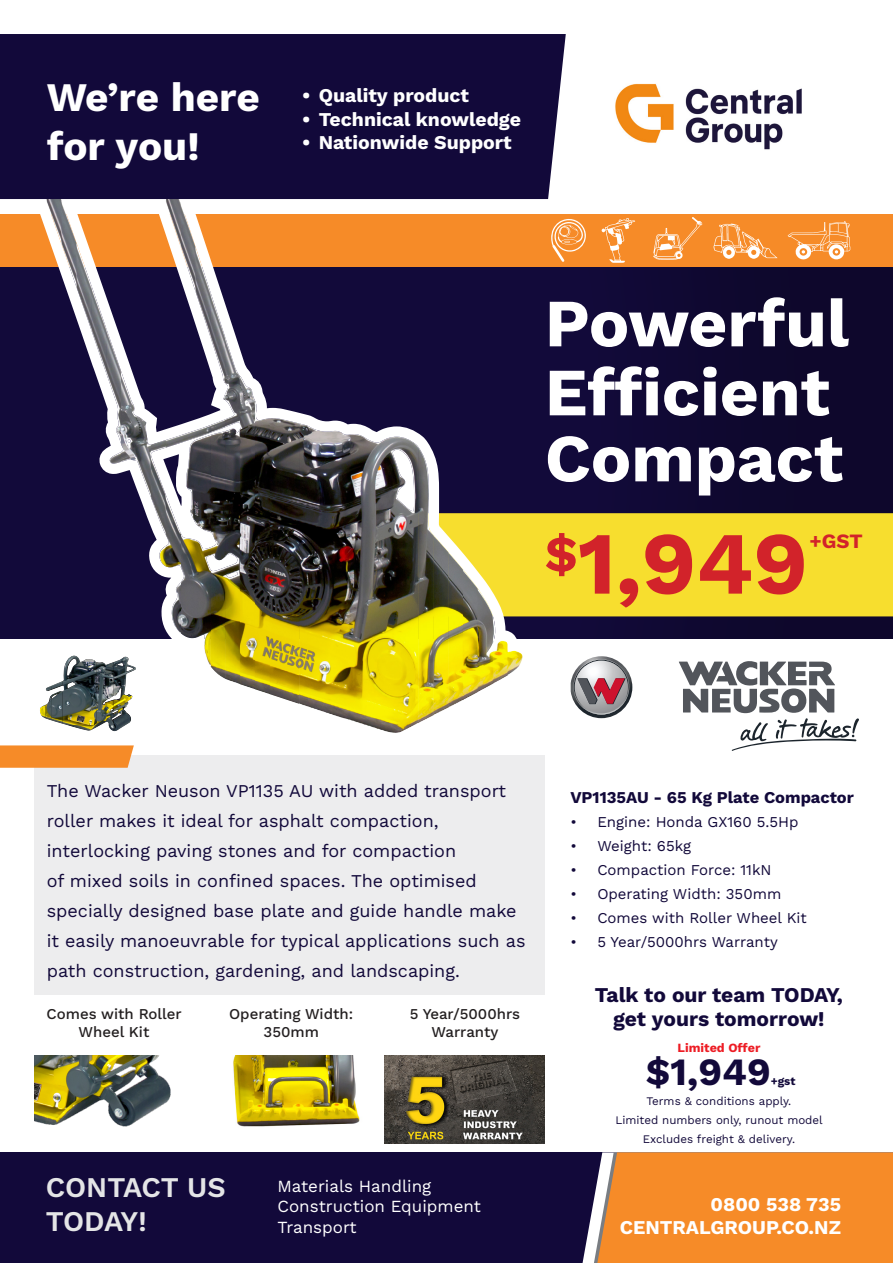
<style>
.page{position:relative;width:893px;height:1263px;background:#fff}
.page>*{position:absolute;margin:0;border:0;box-sizing:border-box;transform-origin:0 0}
.t1{font:700 88.5px "Work Sans";color:#d2232a}
.t2{font:700 67.5px/67.5px "Work Sans";color:#fff}
.t3{font:700 40.5px/48.6px "Work Sans";letter-spacing:-.005em;color:#fff}
.t4{font:700 38.55px "Work Sans";color:#12093a}
.t5{font:600 28.5px/34.2px "Work Sans";color:#e4e5e6}
.t6{font:700 21px/24px "Work Sans";color:#12093a;text-align:center}
.t7{font:700 20.4px "Work Sans";color:#d2232a}
.t8{font:700 19.5px "Work Sans";color:#fff}
.t9{font:18px/30px "Work Sans";color:#12093a}
.t10{font:16.95px/20.4px "Work Sans";color:#fff}
.t11{font:700 16.5px "Work Sans";color:#12093a}
.t12{font:15px "Work Sans";color:#12093a}
.t13{font:500 15px/18px "Work Sans";color:#231f20;text-align:center}
.t14{font:700 12.6px "Work Sans";color:#ed1c24}
.t15{font:11.55px/19.2px "Work Sans";color:#12093a;text-align:center}
.t16{font:700 11.55px "Work Sans";color:#12093a}
</style>
<div class="page">
<img style="left:0;top:267px;width:893px;height:371px">
<div style="left:534px;top:513px;width:359px;height:103px;background:#f7de2e"></div>
<div style="left:34px;top:755px;width:511px;height:239px;background:#ededee"></div>
<div style="left:0;top:214px;width:893px;height:53px;background:#f68b28"></div>
<svg style="left:570px;top:656px;width:62px;height:63px"></svg>
<svg style="left:679px;top:661px;width:180px;height:89px"></svg>
<img style="left:615px;top:83px;width:187px;height:67px">
<svg style="left:0;top:745px;width:134px;height:23px"></svg>
<div style="left:0;top:1152px;width:893px;height:111px;background:#12093a"></div>
<svg style="left:583px;top:1152px;width:310px;height:111px"></svg>
<svg style="left:653px;top:217px;width:49px;height:43px"></svg>
<svg style="left:551px;top:219px;width:35px;height:43px"></svg>
<svg style="left:602px;top:218px;width:33px;height:45px"></svg>
<svg style="left:788px;top:221px;width:62px;height:39px"></svg>
<svg style="left:714px;top:224px;width:63px;height:35px"></svg>
<svg style="left:22px;top:214px;width:512px;height:481px;fill:#120a3a"></svg>
<img style="left:47px;top:199px;width:15px;height:47px">
<img style="left:166px;top:203px;width:14px;height:45px">
<img style="left:61px;top:200px;width:16px;height:89px">
<img style="left:180px;top:203px;width:15px;height:90px">
<img style="left:77px;top:287px;width:14px;height:45px">
<img style="left:195px;top:293px;width:15px;height:45px">
<img style="left:91px;top:330px;width:16px;height:44px">
<img style="left:210px;top:435px;width:15px;height:244px">
<img style="left:106px;top:373px;width:13px;height:57px">
<img style="left:225px;top:394px;width:15px;height:290px">
<img style="left:121px;top:371px;width:16px;height:91px">
<img style="left:240px;top:404px;width:15px;height:285px">
<img style="left:255px;top:400px;width:15px;height:294px">
<img style="left:136px;top:416px;width:15px;height:82px">
<img style="left:270px;top:418px;width:29px;height:280px">
<img style="left:166px;top:450px;width:45px;height:3px">
<img style="left:299px;top:434px;width:120px;height:285px">
<img style="left:151px;top:473px;width:15px;height:93px">
<img style="left:418px;top:447px;width:16px;height:276px">
<img style="left:186px;top:453px;width:6px;height:12px">
<img style="left:166px;top:494px;width:14px;height:14px">
<img style="left:433px;top:535px;width:16px;height:176px">
<img style="left:448px;top:570px;width:15px;height:138px">
<img style="left:463px;top:589px;width:15px;height:111px">
<img style="left:478px;top:618px;width:15px;height:74px">
<img style="left:493px;top:649px;width:15px;height:35px">
<img style="left:204px;top:645px;width:7px;height:22px">
<img style="left:508px;top:655px;width:14px;height:20px">
<img style="left:344px;top:718px;width:75px;height:15px">
<img style="left:166px;top:199px;width:15px;height:4px">
<img style="left:64px;top:206px;width:13px;height:38px">
<img style="left:181px;top:203px;width:15px;height:45px">
<img style="left:77px;top:243px;width:15px;height:44px">
<img style="left:195px;top:247px;width:16px;height:46px">
<img style="left:91px;top:285px;width:16px;height:45px">
<img style="left:210px;top:292px;width:16px;height:143px">
<img style="left:106px;top:328px;width:15px;height:44px">
<img style="left:225px;top:337px;width:15px;height:57px">
<img style="left:121px;top:371px;width:12px;height:33px">
<img style="left:240px;top:376px;width:15px;height:28px">
<img style="left:255px;top:400px;width:14px;height:20px">
<img style="left:110px;top:409px;width:11px;height:51px">
<img style="left:137px;top:416px;width:14px;height:47px">
<img style="left:225px;top:414px;width:15px;height:19px">
<img style="left:275px;top:418px;width:25px;height:6px">
<img style="left:166px;top:425px;width:45px;height:25px">
<img style="left:298px;top:423px;width:46px;height:11px">
<svg style="left:123px;top:443px;width:7px;height:7px"></svg>
<img style="left:151px;top:440px;width:15px;height:33px">
<img style="left:365px;top:438px;width:49px;height:5px">
<img style="left:180px;top:465px;width:16px;height:75px">
<img style="left:393px;top:453px;width:11px;height:26px">
<img style="left:422px;top:453px;width:7px;height:35px">
<img style="left:403px;top:474px;width:11px;height:35px">
<img style="left:166px;top:508px;width:15px;height:88px">
<svg style="left:398px;top:500px;width:6px;height:5px"></svg>
<img style="left:195px;top:540px;width:16px;height:29px">
<svg style="left:212px;top:534px;width:4px;height:13px"></svg>
<img style="left:436px;top:537px;width:13px;height:15px">
<svg style="left:159px;top:546px;width:7px;height:9px"></svg>
<svg style="left:236px;top:560px;width:2px;height:14px"></svg>
<img style="left:448px;top:552px;width:15px;height:18px">
<img style="left:463px;top:569px;width:15px;height:20px">
<svg style="left:180px;top:575px;width:4px;height:8px"></svg>
<img style="left:478px;top:588px;width:15px;height:30px">
<img style="left:493px;top:616px;width:15px;height:33px">
<svg style="left:197px;top:635px;width:8px;height:4px"></svg>
<svg style="left:488px;top:649px;width:5px;height:5px"></svg>
<img style="left:508px;top:645px;width:14px;height:10px">
<img style="left:281px;top:698px;width:19px;height:6px">
<img style="left:299px;top:704px;width:28px;height:9px">
<svg style="left:433px;top:711px;width:8px;height:5px"></svg>
<div style="left:0;top:34px;width:566px;height:165px;background:#12093a"></div>
<img style="left:37px;top:653px;width:102px;height:79px">
<img style="left:34px;top:1055px;width:137px;height:72px">
<img style="left:385px;top:1055px;width:160px;height:88px">
<img style="left:233px;top:1055px;width:127px;height:72px">
<h3 class="t3" style="left:47px;top:71px;width:215px">We’re here for you!</h3>
<p class="t8" style="left:302px;top:81px;width:168px">• Quality product</p>
<p class="t8" style="left:302px;top:104px;width:220px">• Technical knowledge</p>
<p class="t8" style="left:302px;top:128px;width:211px">• Nationwide Support</p>
<h2 class="t2" style="left:545px;top:287px;width:306px">Powerful<br>Efficient<br>Compact</h2>
<h1 class="t1" style="left:545px;top:496px;width:265px"><sup>$</sup>1,949</h1>
<p class="t7" style="left:810px;top:525px;width:55px">+GST</p>
<p class="t9" style="left:47px;top:775px;width:480px">The Wacker Neuson VP1135 AU with added transport roller makes it ideal for asphalt compaction, interlocking paving stones and for compaction<br>of mixed soils in confined spaces. The optimised specially designed base plate and guide handle make it easily manoeuvrable for typical applications such as path construction, gardening, and landscaping.</p>
<p class="t13" style="left:47px;top:1004px;width:137px">Comes with Roller<br>Wheel Kit</p>
<p class="t13" style="left:410px;top:1004px;width:112px">5 Year/5000hrs<br>Warranty</p>
<p class="t13" style="left:229px;top:1004px;width:126px">Operating Width:<br>350mm</p>
<h3 class="t5" style="left:46px;top:1169px;width:182px">CONTACT US<br>TODAY!</h3>
<p class="t10" style="left:277px;top:1175px;width:205px">Materials Handling<br>Construction Equipment<br>Transport</p>
<p class="t11" style="left:570px;top:784px;width:285px">VP1135AU - 65 Kg Plate Compactor</p>
<p class="t12" style="left:570px;top:810px;width:230px">• Engine: Honda GX160 5.5Hp</p>
<p class="t12" style="left:570px;top:834px;width:122px">• Weight: 65kg</p>
<p class="t12" style="left:570px;top:858px;width:203px">• Compaction Force: 11kN</p>
<p class="t12" style="left:570px;top:882px;width:212px">• Operating Width: 350mm</p>
<p class="t12" style="left:570px;top:906px;width:238px">• Comes with Roller Wheel Kit</p>
<p class="t12" style="left:570px;top:930px;width:209px">• 5 Year/5000hrs Warranty</p>
<p class="t6" style="left:595px;top:981px;width:250px">Talk to our team TODAY, get yours tomorrow!</p>
<p class="t14" style="left:678px;top:1038px;width:84px">Limited Offer</p>
<h3 class="t4" style="left:646px;top:1043px;width:126px">$1,949</h3>
<p class="t16" style="left:771px;top:1073px;width:26px">+gst</p>
<p class="t15" style="left:615px;top:1091px;width:209px">Terms &amp; conditions apply.<br>Limited numbers only, runout model<br>Excludes freight &amp; delivery.</p>
<p class="t8" style="left:711px;top:1189px;width:132px">0800 538 735</p>
<p class="t8" style="left:620px;top:1213px;width:223px">CENTRALGROUP.CO.NZ</p>
</div>
